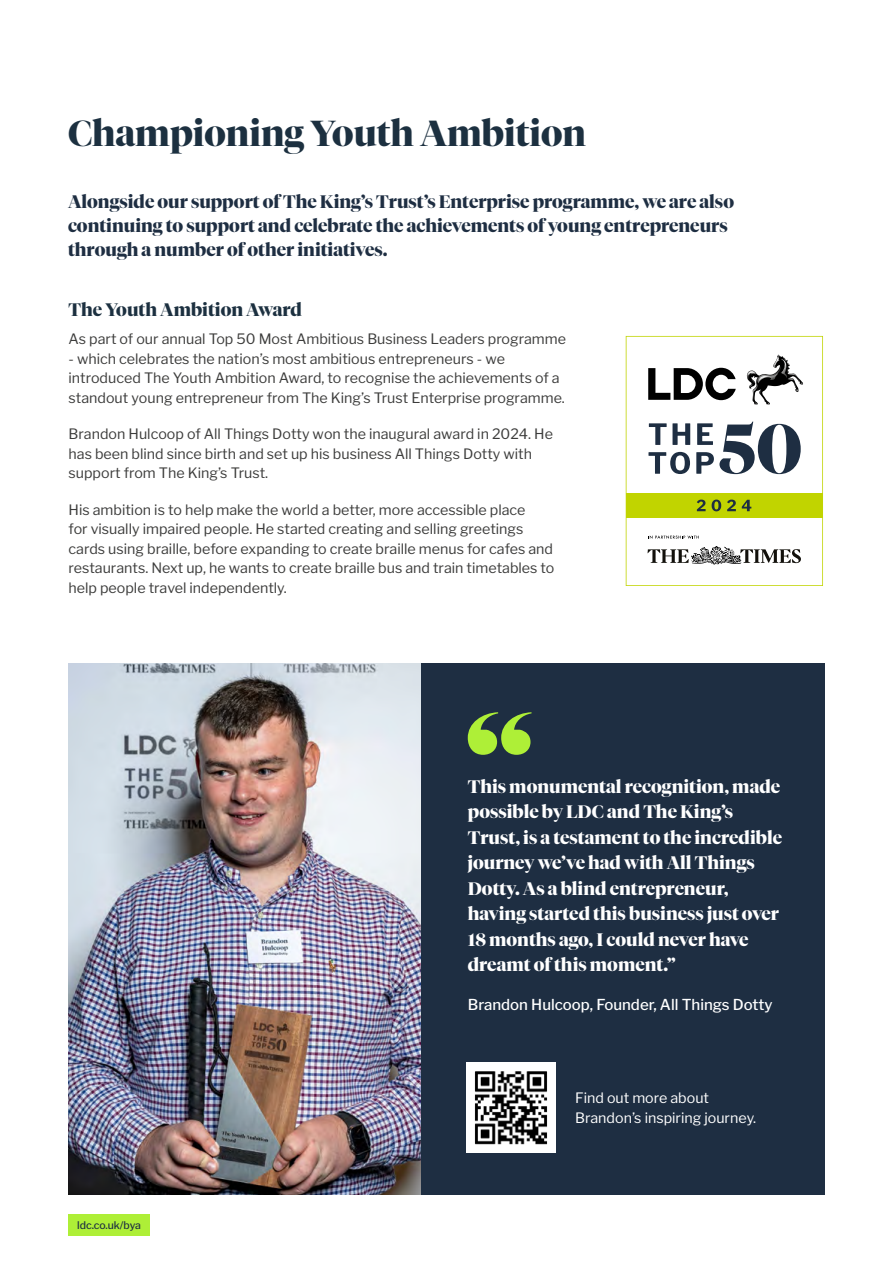
<style>
.page{position:relative;width:893px;height:1263px;background:#fff}
.page>*{position:absolute;margin:0;border:0;box-sizing:border-box;transform-origin:0 0}
.t1{font:700 36px "Tiempos Fine";color:#1c3040}
.t2{font:700 18px/25.5px "Tiempos Fine";color:#fff}
.t3{font:700 18px/24px "Tiempos Fine";color:#1e2e42}
.t4{font:700 18px "Tiempos Fine";color:#1c3040}
.t5{font:500 15px "Libre Franklin";color:#fff}
.t6{font:14.25px/19.5px "Libre Franklin";color:#3c3c3b}
.t7{font:14.25px/19.5px "Libre Franklin";color:#fff}
.t8{font:500 10.5px "Libre Franklin";letter-spacing:-.005em;color:#1e2e42}
</style>
<div class="page">
<img style="left:68px;top:663px;width:354px;height:532px">
<div style="left:422px;top:663px;width:403px;height:532px;background:#1e2e42"></div>
<svg style="left:468px;top:712px;width:63px;height:43px"></svg>
<img style="left:467px;top:1063px;width:89px;height:89px">
<svg style="left:626px;top:336px;width:197px;height:250px"></svg>
<svg style="left:697px;top:500px;width:9px;height:11px"></svg>
<svg style="left:712px;top:500px;width:9px;height:11px"></svg>
<svg style="left:727px;top:500px;width:9px;height:11px"></svg>
<svg style="left:742px;top:500px;width:9px;height:11px"></svg>
<div style="left:69px;top:1214px;width:81px;height:22px;background:#aeef37"></div>
<h1 class="t1" style="left:68px;top:112px;width:519px">Championing Youth Ambition</h1>
<p class="t3" style="left:68px;top:189px;width:667px">Alongside our support of The King’s Trust’s Enterprise programme, we are also continuing to support and celebrate the achievements of young entrepreneurs through a number of other initiatives.</p>
<p class="t4" style="left:69px;top:299px;width:235px">The Youth Ambition Award</p>
<p class="t6" style="left:69px;top:329px;width:499px">As part of our annual Top 50 Most Ambitious Business Leaders programme</p>
<p class="t6" style="left:69px;top:349px;width:498px">- which celebrates the nation’s most ambitious entrepreneurs - we introduced The Youth Ambition Award, to recognise the achievements of a standout young entrepreneur from The King’s Trust Enterprise programme.</p>
<p class="t6" style="left:69px;top:424px;width:486px">Brandon Hulcoop of All Things Dotty won the inaugural award in 2024. He has been blind since birth and set up his business All Things Dotty with support from The King’s Trust.</p>
<p class="t6" style="left:69px;top:500px;width:487px">His ambition is to help make the world a better, more accessible place<br>for visually impaired people. He started creating and selling greetings cards using braille, before expanding to create braille menus for cafes and restaurants. Next up, he wants to create braille bus and train timetables to help people travel independently.</p>
<p class="t2" style="left:468px;top:773px;width:316px">This monumental recognition, made possible by LDC and The King’s<br>Trust, is a testament to the incredible journey we’ve had with All Things<br>Dotty. As a blind entrepreneur, having started this business just over<br>18 months ago, I could never have dreamt of this moment.”</p>
<p class="t5" style="left:468px;top:993px;width:306px">Brandon Hulcoop, Founder, All Things Dotty</p>
<p class="t8" style="left:77px;top:1217px;width:65px">ldc.co.uk/bya</p>
<p class="t7" style="left:575px;top:1088px;width:183px">Find out more about<br>Brandon’s inspiring journey.</p>
</div>
